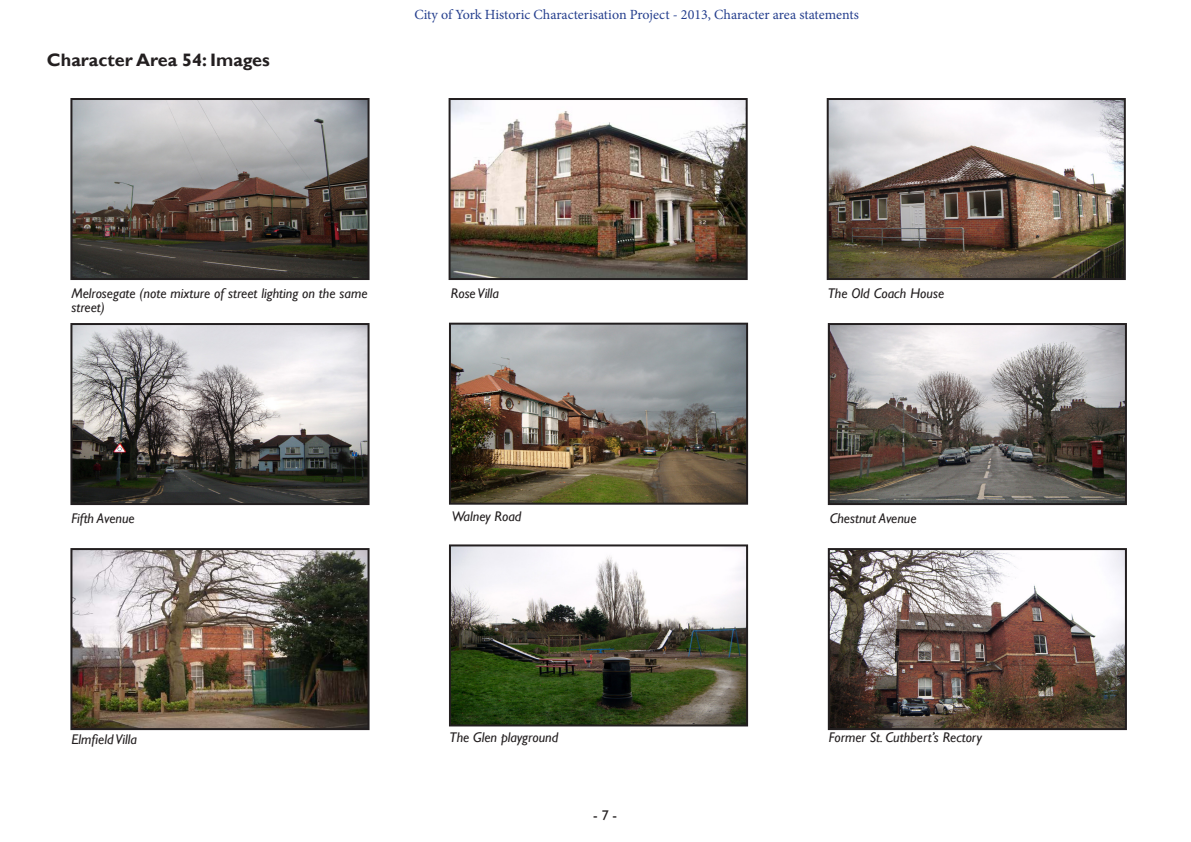
<style>
.page{position:relative;width:1191px;height:842px;background:#fff}
.page>*{position:absolute;margin:0;border:0;box-sizing:border-box;transform-origin:0 0}
.Sub-heading{font:700 18px "Gill Sans";color:#231f20}
.captions{font:italic 14px/14px "Gill Sans";color:#231f20}
.t1{font:14px "Minion Pro";color:#253f8e}
.t2{font:14px "Gill Sans";color:#231f20}
</style>
<div class="page">
<img style="left:73px;top:101px;width:293px;height:176px">
<div style="left:70px;top:98px;width:299px;height:182px;border:2px solid #231f20"></div>
<img style="left:73px;top:326px;width:293px;height:176px">
<div style="left:70px;top:323px;width:299px;height:182px;border:2px solid #231f20"></div>
<img style="left:73px;top:551px;width:293px;height:176px">
<div style="left:70px;top:548px;width:299px;height:182px;border:2px solid #231f20"></div>
<img style="left:452px;top:547px;width:293px;height:176px">
<div style="left:449px;top:544px;width:299px;height:182px;border:2px solid #231f20"></div>
<img style="left:452px;top:326px;width:293px;height:176px">
<div style="left:449px;top:323px;width:299px;height:182px;border:2px solid #231f20"></div>
<img style="left:451px;top:101px;width:293px;height:176px">
<div style="left:448px;top:98px;width:299px;height:182px;border:2px solid #231f20"></div>
<img style="left:829px;top:101px;width:293px;height:176px">
<div style="left:826px;top:98px;width:299px;height:182px;border:2px solid #231f20"></div>
<img style="left:831px;top:326px;width:293px;height:176px">
<div style="left:828px;top:323px;width:299px;height:182px;border:2px solid #231f20"></div>
<img style="left:831px;top:551px;width:293px;height:176px">
<div style="left:828px;top:548px;width:299px;height:182px;border:2px solid #231f20"></div>
<p class="Sub-heading" style="left:47px;top:50px;width:224px">Character Area 54: Images</p>
<p class="t1" style="left:414px;top:5px;width:446px">City of York Historic Characterisation Project - 2013, Character area statements</p>
<p class="captions" style="left:71px;top:286px;width:297px">Melrosegate (note mixture of street lighting on the same street)</p>
<p class="captions" style="left:451px;top:286px;width:50px">Rose Villa</p>
<p class="captions" style="left:827px;top:286px;width:118px">The Old Coach House</p>
<p class="captions" style="left:452px;top:509px;width:71px">Walney Road</p>
<p class="captions" style="left:71px;top:511px;width:65px">Fifth Avenue</p>
<p class="captions" style="left:829px;top:511px;width:88px">Chestnut Avenue</p>
<p class="captions" style="left:71px;top:732px;width:67px">Elmfield Villa</p>
<p class="captions" style="left:449px;top:731px;width:110px">The Glen playground</p>
<p class="t2" style="left:593px;top:807px;width:25px">- 7 -</p>
<p class="captions" style="left:829px;top:731px;width:155px">Former St. Cuthbert’s Rectory</p>
</div>
